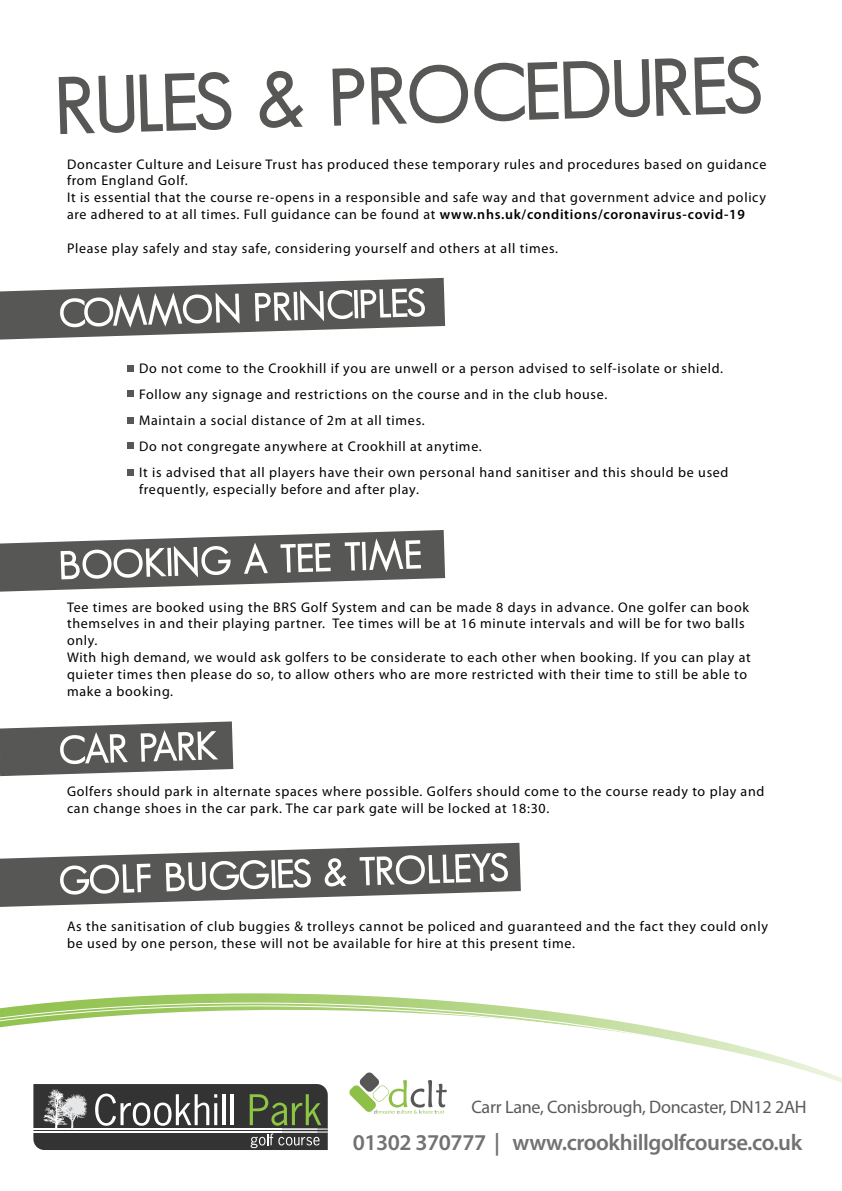
<style>
.page{position:relative;width:842px;height:1191px;background:#fff}
.page>*{position:absolute;margin:0;border:0;box-sizing:border-box;transform-origin:0 0}
.t1{font:600 22.6px "Myriad Pro";letter-spacing:-.02em;color:#737171}
.t2{font:18.1px "Myriad Pro";letter-spacing:-.015em;color:#595a5c}
.t3{font:14px/16.8px "Myriad Pro";letter-spacing:.05em;color:#000}
.s1{font-weight:600}
</style>
<div class="page">
<svg style="left:0;top:994px;width:842px;height:120px"></svg>
<svg style="left:349px;top:1072px;width:98px;height:41px"></svg>
<svg style="left:33px;top:1084px;width:295px;height:66px;background:#5a5c57"></svg>
<svg style="left:0;top:55px;width:761px;height:285px"></svg>
<svg style="left:0;top:530px;width:446px;height:62px"></svg>
<svg style="left:0;top:721px;width:234px;height:56px"></svg>
<svg style="left:0;top:842px;width:521px;height:65px"></svg>
<div style="left:127px;top:365px;width:7px;height:7px;background:#575756"></div>
<div style="left:127px;top:391px;width:7px;height:6px;background:#575756"></div>
<div style="left:127px;top:417px;width:7px;height:6px;background:#575756"></div>
<div style="left:127px;top:443px;width:7px;height:6px;background:#575756"></div>
<div style="left:127px;top:469px;width:7px;height:7px;background:#575756"></div>
<p class="t3" style="left:67px;top:155px;width:701px">Doncaster Culture and Leisure Trust has produced these temporary rules and procedures based on guidance from England Golf.<br>It is essential that the course re-opens in a responsible and safe way and that government advice and policy are adhered to at all times. Full guidance can be found at <span class="s1">www.nhs.uk/conditions/coronavirus-covid-19</span></p>
<p class="t3" style="left:67px;top:239px;width:493px">Please play safely and stay safe, considering yourself and others at all times.</p>
<p class="t3" style="left:139px;top:355px;width:591px;line-height:26px">Do not come to the Crookhill if you are unwell or a person advised to self-isolate or shield.<br>Follow any signage and restrictions on the course and in the club house.<br>Maintain a social distance of 2m at all times.<br>Do not congregate anywhere at Crookhill at anytime.<br>It is advised that all players have their own personal hand sanitiser and this should be used</p>
<p class="t3" style="left:139px;top:480px;width:281px">frequently, especially before and after play.</p>
<p class="t3" style="left:67px;top:598px;width:685px">Tee times are booked using the BRS Golf System and can be made 8 days in advance. One golfer can book themselves in and their playing partner. Tee times will be at 16 minute intervals and will be for two balls only.<br>With high demand, we would ask golfers to be considerate to each other when booking. If you can play at quieter times then please do so, to allow others who are more restricted with their time to still be able to make a booking.</p>
<p class="t3" style="left:67px;top:783px;width:699px">Golfers should park in alternate spaces where possible. Golfers should come to the course ready to play and can change shoes in the car park. The car park gate will be locked at 18:30.</p>
<p class="t3" style="left:67px;top:917px;width:702px">As the sanitisation of club buggies &amp; trolleys cannot be policed and guaranteed and the fact they could only be used by one person, these will not be available for hire at this present time.</p>
<p class="t2" style="left:471px;top:1095px;width:337px">Carr Lane, Conisbrough, Doncaster, DN12 2AH</p>
<h1 class="t1" style="left:353px;top:1128px;width:451px">01302 370777 | www.crookhillgolfcourse.co.uk</h1>
</div>
